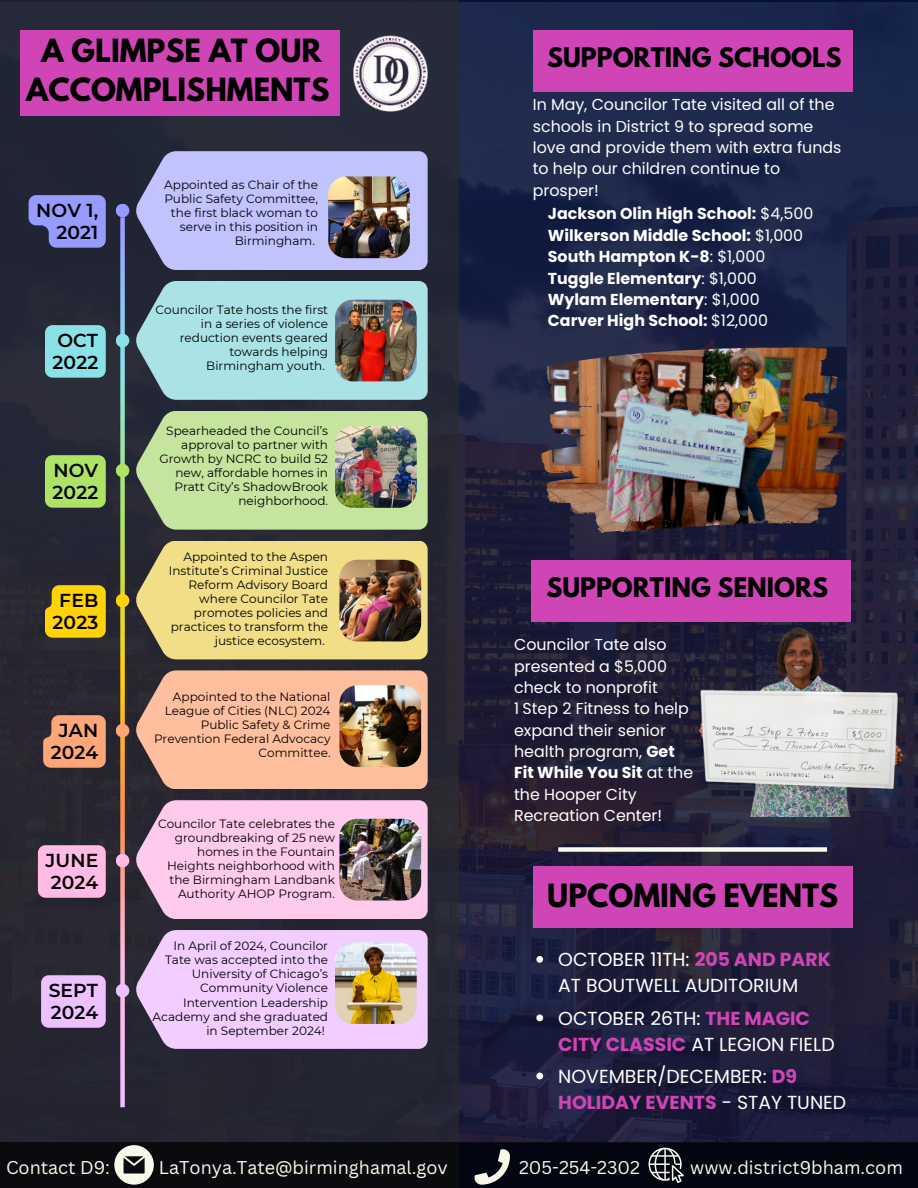
<style>
.page{position:relative;width:918px;height:1188px;background:#fff}
.page>*{position:absolute;margin:0;border:0;box-sizing:border-box;transform-origin:0 0}
.t1{font:700 28.35px/38.4px "League Spartan";color:#000;text-align:center}
.t2{font:700 23.85px "League Spartan";color:#000}
.t3{font:18.9px/25.8px "Poppins";color:#fff}
.t4{font:600 18.75px/22.2px "Montserrat";letter-spacing:.005em;color:#000}
.t5{font:18px "Canva Sans";color:#f9f9eb}
.t6{font:15.9px/21.3px "Poppins";color:#fff}
.t7{font:700 15.9px/21.3px "Poppins";color:#fff}
.t8{font:12px/14.1px "Montserrat";color:#000;text-align:right}
.s1{font-weight:400}
.s2{font-weight:700}
.s3{font-weight:700;color:#d045b6}
</style>
<div class="page">
<img style="left:459px;top:2px;width:459px;height:1141px">
<div style="left:0;top:0;width:459px;height:1187px;background:#2a2b2f"></div>
<div style="left:20px;top:30px;width:319px;height:86px;background:#d045b6"></div>
<div style="left:0;top:1143px;width:918px;height:45px;background:#0a0b0f"></div>
<img style="left:339px;top:30px;width:91px;height:86px">
<svg style="left:120px;top:217px;width:5px;height:890px"></svg>
<div style="left:116px;top:204px;width:13px;height:13px;background:#979bff;border-radius:50%"></div>
<svg style="left:136px;top:151px;width:292px;height:119px"></svg>
<svg style="left:136px;top:281px;width:292px;height:119px"></svg>
<div style="left:116px;top:334px;width:13px;height:13px;background:#89e2e8;border-radius:50%"></div>
<div style="left:116px;top:464px;width:13px;height:13px;background:#ade466;border-radius:50%"></div>
<svg style="left:136px;top:411px;width:292px;height:119px"></svg>
<svg style="left:136px;top:541px;width:292px;height:118px"></svg>
<svg style="left:136px;top:670px;width:292px;height:119px"></svg>
<svg style="left:136px;top:800px;width:292px;height:119px"></svg>
<svg style="left:136px;top:930px;width:292px;height:119px"></svg>
<div style="left:116px;top:594px;width:13px;height:13px;background:#ffd308;border-radius:50%"></div>
<div style="left:116px;top:724px;width:13px;height:13px;background:#ffa678;border-radius:50%"></div>
<div style="left:116px;top:854px;width:13px;height:13px;background:#ffbbe6;border-radius:50%"></div>
<div style="left:116px;top:984px;width:13px;height:13px;background:#edc0ff;border-radius:50%"></div>
<img style="left:335px;top:300px;width:82px;height:81px">
<img style="left:328px;top:176px;width:82px;height:82px">
<img style="left:335px;top:426px;width:82px;height:82px">
<img style="left:339px;top:560px;width:82px;height:81px">
<img style="left:335px;top:942px;width:82px;height:82px">
<img style="left:339px;top:685px;width:82px;height:82px">
<div style="left:533px;top:30px;width:320px;height:62px;background:#d045b6"></div>
<div style="left:533px;top:866px;width:320px;height:62px;background:#d045b6"></div>
<div style="left:558px;top:847px;width:269px;height:5px;background:#f9f9eb"></div>
<div style="left:531px;top:560px;width:319px;height:62px;background:#d045b6"></div>
<svg style="left:114px;top:1145px;width:40px;height:40px"></svg>
<svg style="left:475px;top:1149px;width:35px;height:36px"></svg>
<svg style="left:649px;top:1148px;width:35px;height:35px"></svg>
<img style="left:649px;top:602px;width:269px;height:214px">
<img style="left:339px;top:819px;width:82px;height:82px">
<img style="left:801px;top:358px;width:43px;height:84px">
<svg style="left:29px;top:195px;width:77px;height:53px"></svg>
<div style="left:45px;top:325px;width:61px;height:53px;background:#89e2e8"></div>
<div style="left:45px;top:455px;width:61px;height:53px;background:#ade466"></div>
<svg style="left:45px;top:585px;width:61px;height:53px"></svg>
<svg style="left:43px;top:715px;width:63px;height:53px"></svg>
<div style="left:38px;top:845px;width:68px;height:53px;background:#ffbbe6"></div>
<svg style="left:41px;top:975px;width:65px;height:53px"></svg>
<svg style="left:536px;top:956px;width:7px;height:7px"></svg>
<svg style="left:536px;top:1015px;width:7px;height:6px"></svg>
<svg style="left:536px;top:1073px;width:7px;height:6px"></svg>
<p class="t1" style="left:26px;top:35px;width:305px">A GLIMPSE AT OUR<br>ACCOMPLISHMENTS</p>
<p class="t2" style="left:547px;top:45px;width:296px">SUPPORTING SCHOOLS</p>
<h5 class="t6" style="left:533px;top:94px;width:310px">In May, Councilor Tate visited all of the schools in District 9 to spread some love and provide them with extra funds to help our children continue to prosper!</h5>
<p class="t8" style="left:164px;top:177px;width:155px">Appointed as Chair of the</p>
<p class="t8" style="left:164px;top:191px;width:155px">Public Safety Committee,</p>
<p class="t8" style="left:171px;top:205px;width:149px">the first black woman to</p>
<p class="t8" style="left:180px;top:219px;width:140px">serve in this position in</p>
<p class="t8" style="left:235px;top:233px;width:82px">Birmingham.</p>
<p class="t4" style="left:36px;top:199px;width:64px;text-align:right">NOV 1,<br>2021</p>
<h4 class="t7" style="left:548px;top:203px;width:267px">Jackson Olin High School: <span class="s1">$4,500<br></span>Wilkerson Middle School: <span class="s1">$1,000<br></span>South Hampton K-8<span class="s1">: $1,000<br></span>Tuggle Elementary<span class="s1">: $1,000<br></span>Wylam Elementary<span class="s1">: $1,000<br></span>Carver High School: <span class="s1">$12,000</span></h4>
<p class="t8" style="left:155px;top:302px;width:174px">Councilor Tate hosts the first in a series of violence reduction events geared towards helping<br>Birmingham youth.</p>
<p class="t4" style="left:53px;top:329px;width:47px">OCT<br>2022</p>
<p class="t4" style="left:53px;top:459px;width:47px">NOV<br>2022</p>
<p class="t4" style="left:53px;top:589px;width:47px;text-align:center">FEB<br>2023</p>
<p class="t4" style="left:51px;top:719px;width:49px;text-align:center">JAN<br>2024</p>
<p class="t4" style="left:46px;top:849px;width:54px">JUNE<br>2024</p>
<p class="t4" style="left:49px;top:979px;width:51px">SEPT<br>2024</p>
<p class="t8" style="left:159px;top:423px;width:170px">Spearheaded the Council’s approval to partner with<br>Growth by NCRC to build 52 new, affordable homes in<br>Pratt City’s ShadowBrook neighborhood.</p>
<p class="t8" style="left:169px;top:549px;width:161px">Appointed to the Aspen<br>Institute’s Criminal Justice<br>Reform Advisory Board where Councilor Tate promotes policies and practices to transform the justice ecosystem.</p>
<h2 class="t8" style="left:154px;top:690px;width:178px">Appointed to the National<br>League of Cities (NLC) 2024<br>Public Safety &amp; Crime<br>Prevention Federal Advocacy<br>Committee.</h2>
<p class="t8" style="left:158px;top:816px;width:178px">Councilor Tate celebrates the groundbreaking of 25 new homes in the Fountain<br>Heights neighborhood with the Birmingham Landbank<br>Authority AHOP Program.</p>
<p class="t8" style="left:153px;top:939px;width:177px">In April of 2024, Councilor<br>Tate was accepted into the<br>University of Chicago’s<br>Community Violence<br>Intervention Leadership<br>Academy and she graduated in September 2024!</p>
<h5 class="t2" style="left:546px;top:576px;width:283px">SUPPORTING SENIORS</h5>
<h4 class="t6" style="left:514px;top:634px;width:181px">Councilor Tate also presented a $5,000 check to nonprofit<br>1 Step 2 Fitness to help expand their senior health program, <span class="s2">Get<br>Fit While You Sit</span> at the the Hooper City<br>Recreation Center!</h4>
<h5 class="t1" style="left:547px;top:880px;width:292px">UPCOMING EVENTS</h5>
<p class="t3" style="left:558px;top:947px;width:274px">OCTOBER 11TH: <span class="s3">205 AND PARK<br></span>AT BOUTWELL AUDITORIUM</p>
<h2 class="t3" style="left:558px;top:1005px;width:278px">OCTOBER 26TH: <span class="s3">THE MAGIC<br>CITY CLASSIC</span> AT LEGION FIELD</h2>
<p class="t3" style="left:558px;top:1063px;width:290px">NOVEMBER/DECEMBER: <span class="s3">D9<br>HOLIDAY EVENTS</span> - STAY TUNED</p>
<h1 class="t5" style="left:6px;top:1154px;width:106px">Contact D9:</h1>
<p class="t5" style="left:159px;top:1154px;width:290px">LaTonya.Tate@birminghamal.gov</p>
<p class="t5" style="left:519px;top:1154px;width:122px">205-254-2302</p>
<p class="t5" style="left:690px;top:1154px;width:214px">www.district9bham.com</p>
</div>
